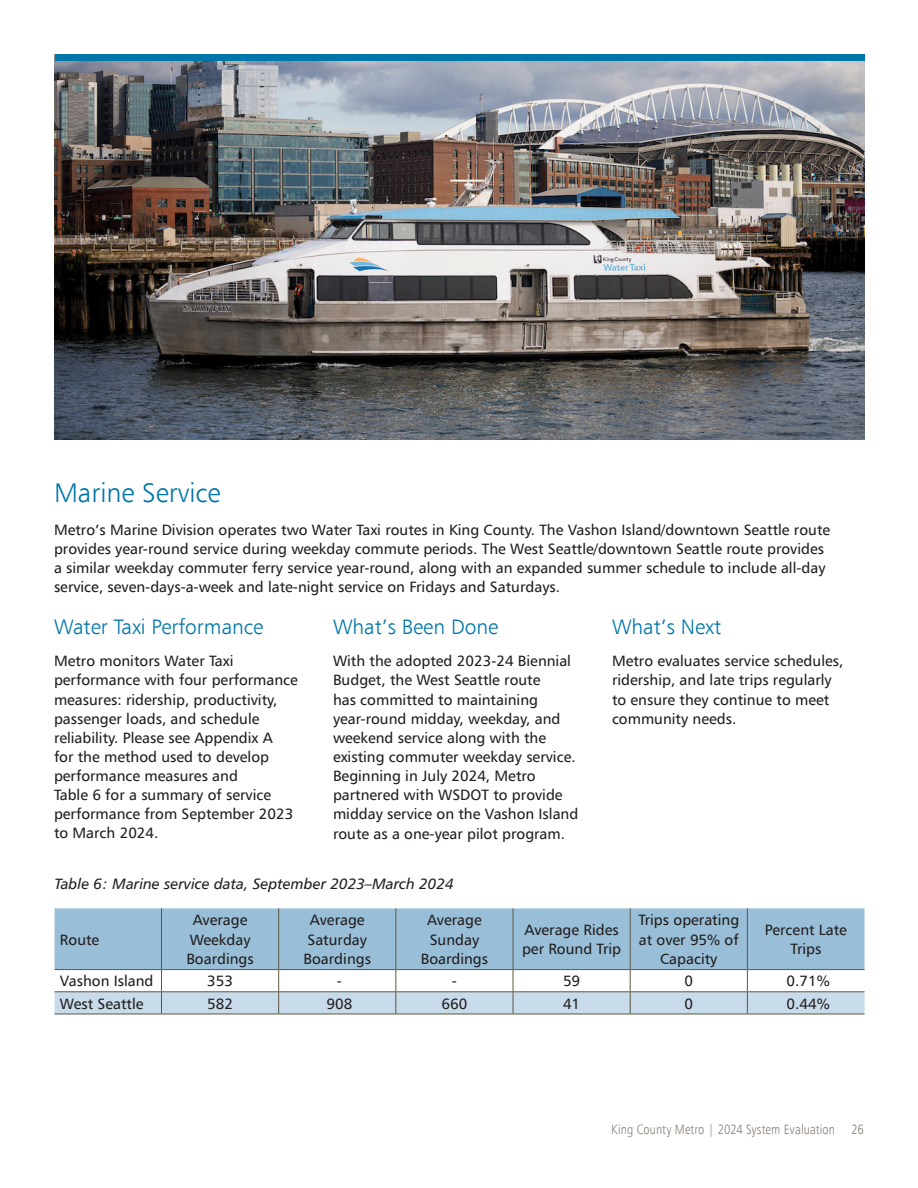
<style>
.page{position:relative;width:918px;height:1188px;background:#fff}
.page>*{position:absolute;margin:0;border:0;box-sizing:border-box;transform-origin:0 0}
.Heading_2{font:300 27px "Humanist 777 BT";color:#0076a9}
.Heading_1{font:300 21px "Humanist 777 BT";color:#0076a9}
.Heading_1-2{font:15px/19.2px "Humanist 777 BT";color:#231f20}
.t1{font:italic 15px "Humanist 777 BT";color:#231f20}
.t2{font:300 condensed 13.5px "Humanist 777 BT";letter-spacing:.005em;color:#8c827a}
</style>
<div class="page">
<img style="left:55px;top:60px;width:810px;height:379px">
<div style="left:55px;top:54px;width:810px;height:6px;background:#0076a9"></div>
<div style="left:55px;top:908px;width:810px;height:61px;background:#99bfd8"></div>
<hr style="left:161px;top:908px;width:1px;height:61px;background:#60553e">
<hr style="left:278px;top:908px;width:1px;height:61px;background:#60553e">
<hr style="left:395px;top:908px;width:1px;height:61px;background:#60553e">
<hr style="left:55px;top:969px;width:106px;height:1px;background:#60553e">
<hr style="left:161px;top:969px;width:118px;height:1px;background:#60553e">
<hr style="left:279px;top:969px;width:117px;height:1px;background:#60553e">
<hr style="left:396px;top:969px;width:117px;height:1px;background:#60553e">
<hr style="left:513px;top:969px;width:117px;height:1px;background:#60553e">
<hr style="left:630px;top:969px;width:117px;height:1px;background:#60553e">
<hr style="left:747px;top:969px;width:118px;height:1px;background:#60553e">
<hr style="left:55px;top:1014px;width:106px;height:1px;background:#60553e">
<hr style="left:161px;top:1014px;width:118px;height:1px;background:#60553e">
<hr style="left:279px;top:1014px;width:117px;height:1px;background:#60553e">
<hr style="left:396px;top:1014px;width:117px;height:1px;background:#60553e">
<hr style="left:513px;top:1014px;width:117px;height:1px;background:#60553e">
<hr style="left:630px;top:1014px;width:117px;height:1px;background:#60553e">
<hr style="left:747px;top:1014px;width:118px;height:1px;background:#60553e">
<hr style="left:513px;top:908px;width:1px;height:61px;background:#60553e">
<hr style="left:630px;top:908px;width:1px;height:61px;background:#60553e">
<hr style="left:747px;top:908px;width:1px;height:61px;background:#60553e">
<svg style="left:55px;top:970px;width:810px;height:44px"></svg>
<p class="Heading_2" style="left:54px;top:476px;width:168px">Marine Service</p>
<p class="Heading_1-2" style="left:54px;top:520px;width:778px">Metro’s Marine Division operates two Water Taxi routes in King County. The Vashon Island/downtown Seattle route provides year-round service during weekday commute periods. The West Seattle/downtown Seattle route provides a similar weekday commuter ferry service year-round, along with an expanded summer schedule to include all-day service, seven-days-a-week and late-night service on Fridays and Saturdays.</p>
<p class="Heading_1" style="left:54px;top:614px;width:211px">Water Taxi Performance</p>
<p class="Heading_1-2" style="left:54px;top:651px;width:245px">Metro monitors Water Taxi performance with four performance measures: ridership, productivity, passenger loads, and schedule reliability. Please see Appendix A<br>for the method used to develop performance measures and<br>Table 6 for a summary of service performance from September 2023 to March 2024.</p>
<p class="Heading_1" style="left:333px;top:614px;width:167px">What’s Been Done</p>
<p class="Heading_1-2" style="left:333px;top:651px;width:247px">With the adopted 2023-24 Biennial<br>Budget, the West Seattle route<br>has committed to maintaining year-round midday, weekday, and weekend service along with the existing commuter weekday service.<br>Beginning in July 2024, Metro partnered with WSDOT to provide midday service on the Vashon Island route as a one-year pilot program.</p>
<p class="Heading_1" style="left:612px;top:614px;width:111px">What’s Next</p>
<p class="Heading_1-2" style="left:612px;top:651px;width:233px">Metro evaluates service schedules, ridership, and late trips regularly to ensure they continue to meet community needs.</p>
<p class="t1" style="left:55px;top:874px;width:401px">Table 6: Marine service data, September 2023–March 2024</p>
<p class="Heading_1-2" style="left:60px;top:930px;width:41px">Route</p>
<p class="Heading_1-2" style="left:186px;top:910px;width:69px;text-align:center">Average<br>Weekday<br>Boardings</p>
<p class="Heading_1-2" style="left:304px;top:910px;width:69px;text-align:center">Average<br>Saturday<br>Boardings</p>
<p class="Heading_1-2" style="left:421px;top:910px;width:69px;text-align:center">Average<br>Sunday<br>Boardings</p>
<p class="Heading_1-2" style="left:522px;top:920px;width:101px">Average Rides per Round Trip</p>
<p class="Heading_1-2" style="left:638px;top:910px;width:102px;text-align:center">Trips operating at over 95% of<br>Capacity</p>
<p class="Heading_1-2" style="left:765px;top:920px;width:84px;text-align:center">Percent Late<br>Trips</p>
<p class="Heading_1-2" style="left:60px;top:971px;width:95px">Vashon Island</p>
<p class="Heading_1-2" style="left:207px;top:971px;width:27px">353</p>
<p class="Heading_1-2" style="left:337px;top:971px;width:7px">-</p>
<p class="Heading_1-2" style="left:452px;top:971px;width:7px">-</p>
<p class="Heading_1-2" style="left:563px;top:971px;width:19px">59</p>
<p class="Heading_1-2" style="left:684px;top:971px;width:10px">0</p>
<p class="Heading_1-2" style="left:787px;top:971px;width:45px">0.71%</p>
<p class="Heading_1-2" style="left:60px;top:993px;width:85px">West Seattle</p>
<p class="Heading_1-2" style="left:207px;top:993px;width:27px">582</p>
<p class="Heading_1-2" style="left:326px;top:993px;width:27px">908</p>
<p class="Heading_1-2" style="left:442px;top:993px;width:27px">660</p>
<p class="Heading_1-2" style="left:563px;top:993px;width:19px">41</p>
<p class="Heading_1-2" style="left:684px;top:993px;width:10px">0</p>
<p class="Heading_1-2" style="left:787px;top:993px;width:45px">0.44%</p>
<p class="t2" style="left:611px;top:1121px;width:254px">King County Metro | 2024 System Evaluation 26</p>
</div>
